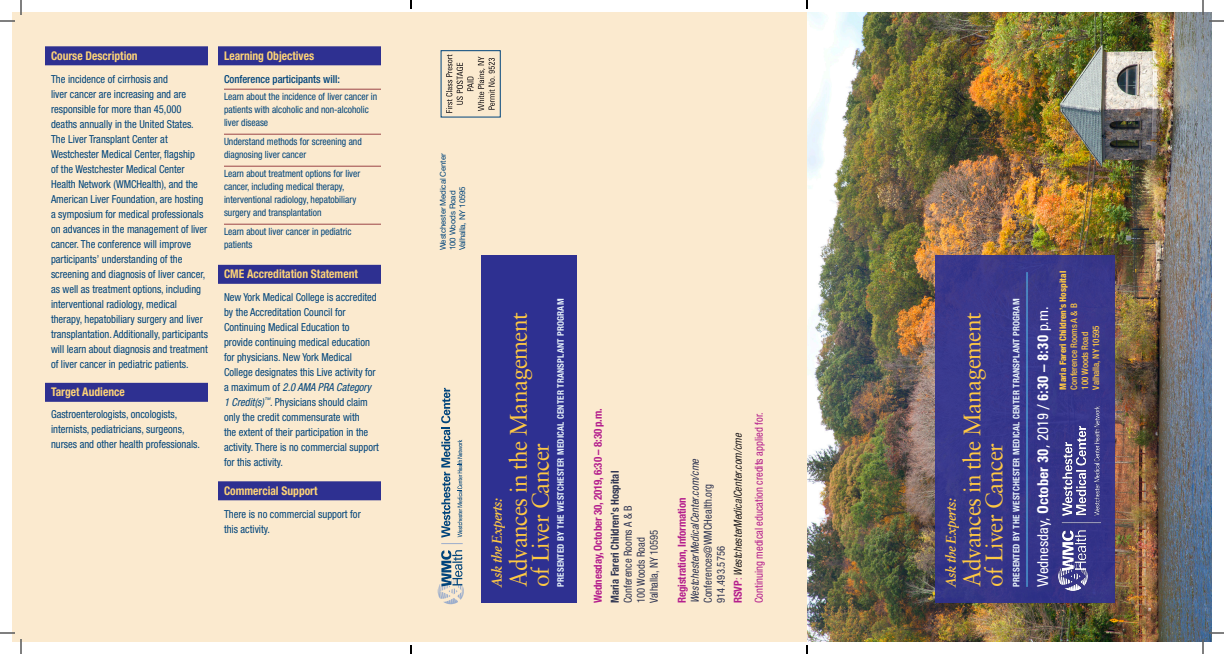
<style>
.page{position:relative;width:1224px;height:654px;background:#fff}
.page>*{position:absolute;margin:0;border:0;box-sizing:border-box;transform-origin:0 0}
.t1{font:24px/22px "Sabon LT Std";letter-spacing:-.03em;color:#fec844;scale:.95 1}
.t2{font:condensed 15px "Zurich BT";color:#fff}
.t3{font:italic 700 14px "Sabon LT Std";letter-spacing:-.03em;color:#fec844;scale:.95 1}
.Subhead_with_Orange{font:700 condensed 12px "Helvetica Neue LT Std";color:#fed477;scale:.96 1}
.Body_Text__Course_De{font:condensed 11px/15px "Helvetica Neue LT Std";color:#00447b;scale:.96 1}
.t4{font:condensed 11px/13px "Helvetica Neue LT Std";color:#303653;scale:.96 1}
.t5{font:condensed 11px "Helvetica Neue LT Std";color:#b41e8d;scale:.96 1}
.t6{font:700 condensed 11px "Helvetica Neue LT Std";letter-spacing:-.01em;color:#b41e8d}
.t7{font:italic condensed 11px "Helvetica Neue LT Std";color:#231f20;scale:.96 1}
.t8{font:700 condensed 11px "Helvetica Neue LT Std";color:#303653;scale:.96 1}
.Body_Text__Course_De-2{font:500 condensed 11px "Helvetica Neue LT Std";color:#00447b;scale:.96 1}
.Body_Text__Course_De-3{font:condensed 10px/13px "Helvetica Neue LT Std";color:#00447b;scale:.96 1}
.t9{font:700 condensed 9px "Helvetica Neue LT Std";letter-spacing:.02em;color:#e8f4fa}
.t10{font:500 condensed 9px "Helvetica Neue LT Std";color:#fec844}
.t11{font:800 condensed 9px "Helvetica Neue LT Std";color:#fec844}
.t12{font:8px "Helvetica Neue LT Std";letter-spacing:-.02em;color:#00447b}
.s1{font-style:italic}
.s2{font-weight:700;color:#b41e8d}
.s3{font-weight:700;font-style:normal;color:#b41e8d}
.s4{font-style:normal;color:#b41e8d}
.s5{font-weight:700}
</style>
<div class="page">
<div style="left:411px;top:12px;width:397px;height:630px;background:#fbeacf"></div>
<svg style="left:438px;top:550px;width:26px;height:55px"></svg>
<svg style="left:441px;top:388px;width:22px;height:156px"></svg>
<div style="left:12px;top:12px;width:399px;height:630px;background:#fbeacf"></div>
<div style="left:45px;top:46px;width:163px;height:19px;background:#2e3091"></div>
<div style="left:45px;top:383px;width:163px;height:19px;background:#2e3091"></div>
<div style="left:218px;top:46px;width:163px;height:19px;background:#2e3091"></div>
<hr style="left:224px;top:89px;width:157px;height:1px;background:#9b4347">
<hr style="left:224px;top:134px;width:157px;height:1px;background:#9b4347">
<hr style="left:224px;top:166px;width:157px;height:1px;background:#9b4347">
<hr style="left:224px;top:224px;width:157px;height:1px;background:#9b4347">
<div style="left:218px;top:265px;width:163px;height:19px;background:#2e3091"></div>
<div style="left:218px;top:481px;width:163px;height:19px;background:#2e3091"></div>
<img style="left:807px;top:12px;width:405px;height:630px">
<div style="left:935px;top:256px;width:179px;height:347px;background:#38378a"></div>
<hr style="left:1027px;top:272px;width:1px;height:315px;background:#56cbf5">
<img style="left:1059px;top:406px;width:42px;height:184px">
<div style="left:481px;top:256px;width:96px;height:347px;background:#2e3091"></div>
<div style="left:441px;top:50px;width:60px;height:68px;border:1px solid #00447b"></div>
<svg style="left:446px;top:54px;width:49px;height:59px"></svg>
<svg style="left:0;top:0;width:22px;height:22px"></svg>
<svg style="left:0;top:632px;width:22px;height:22px"></svg>
<svg style="left:1202px;top:0;width:22px;height:22px"></svg>
<svg style="left:1202px;top:632px;width:22px;height:22px"></svg>
<svg style="left:410px;top:0;width:2px;height:9px"></svg>
<svg style="left:410px;top:645px;width:2px;height:9px"></svg>
<svg style="left:806px;top:0;width:2px;height:9px"></svg>
<svg style="left:806px;top:645px;width:2px;height:9px"></svg>
<p class="Subhead_with_Orange" style="left:51px;top:48px;width:92px">Course Description</p>
<p class="Body_Text__Course_De" style="left:51px;top:71px;width:165px">The incidence of cirrhosis and<br>liver cancer are increasing and are responsible for more than 45,000 deaths annually in the United States.<br>The Liver Transplant Center at Westchester Medical Center, flagship<br>of the Westchester Medical Center Health Network (WMCHealth), and the American Liver Foundation, are hosting a symposium for medical professionals on advances in the management of liver cancer. The conference will improve participants’ understanding of the screening and diagnosis of liver cancer, as well as treatment options, including interventional radiology, medical therapy, hepatobiliary surgery and liver transplantation. Additionally, participants will learn about diagnosis and treatment of liver cancer in pediatric patients.</p>
<p class="Subhead_with_Orange" style="left:51px;top:385px;width:78px">Target Audience</p>
<p class="Body_Text__Course_De" style="left:51px;top:406px;width:157px">Gastroenterologists, oncologists, internists, pediatricians, surgeons, nurses and other health professionals.</p>
<p class="Subhead_with_Orange" style="left:224px;top:48px;width:95px">Learning Objectives</p>
<p class="Body_Text__Course_De-2" style="left:224px;top:72px;width:122px">Conference participants will:</p>
<p class="Body_Text__Course_De-3" style="left:224px;top:90px;width:161px">Learn about the incidence of liver cancer in patients with alcoholic and non-alcoholic liver disease</p>
<p class="Body_Text__Course_De-3" style="left:224px;top:135px;width:145px">Understand methods for screening and diagnosing liver cancer</p>
<p class="Body_Text__Course_De-3" style="left:224px;top:167px;width:144px">Learn about treatment options for liver cancer, including medical therapy, interventional radiology, hepatobiliary surgery and transplantation</p>
<p class="Body_Text__Course_De-3" style="left:224px;top:225px;width:134px">Learn about liver cancer in pediatric patients</p>
<p class="Subhead_with_Orange" style="left:224px;top:267px;width:141px">CME Accreditation Statement</p>
<p class="Body_Text__Course_De" style="left:224px;top:290px;width:163px">New York Medical College is accredited by the Accreditation Council for Continuing Medical Education to provide continuing medical education for physicians. New York Medical College designates this Live activity for a maximum of <span class="s1">2.0 AMA PRA Category 1 Credit(s)</span><sup>™</sup>. Physicians should claim only the credit commensurate with<br>the extent of their participation in the activity. There is no commercial support for this activity.</p>
<p class="Subhead_with_Orange" style="left:224px;top:483px;width:99px">Commercial Support</p>
<p class="Body_Text__Course_De" style="left:224px;top:506px;width:144px">There is no commercial support for this activity.</p>
<p class="t12" style="left:438px;top:250px;width:98px;rotate:-90deg">Westchester Medical Center</p>
<p class="t12" style="left:448px;top:250px;width:61px;rotate:-90deg">100 Woods Road</p>
<p class="t12" style="left:457px;top:250px;width:66px;rotate:-90deg">Valhalla, NY 10595</p>
<p class="t1" style="left:507px;top:587px;width:290px;rotate:-90deg">Advances in the Management of Liver Cancer</p>
<p class="t3" style="left:489px;top:587px;width:95px;rotate:-90deg">Ask the Experts:</p>
<p class="t9" style="left:555px;top:587px;width:290px;rotate:-90deg">PRESENTED BY THE WESTCHESTER MEDICAL CENTER TRANSPLANT PROGRAM</p>
<p class="t6" style="left:591px;top:603px;width:196px;rotate:-90deg">Wednesday, October 30, 2019, 6:30 – 8:30 p.m.</p>
<p class="t8" style="left:608px;top:603px;width:139px;rotate:-90deg">Maria Fareri Children’s Hospital</p>
<p class="t4" style="left:621px;top:603px;width:103px;rotate:-90deg">Conference Rooms A &amp; B</p>
<p class="t4" style="left:634px;top:603px;width:70px;rotate:-90deg">100 Woods Road</p>
<p class="t4" style="left:647px;top:603px;width:78px;rotate:-90deg">Valhalla, NY 10595</p>
<p class="t4" style="left:675px;top:603px;width:152px;rotate:-90deg"><span class="s2">Registration, Information<br></span><span class="s1">WestchesterMedicalCenter.com/cme<br></span>Conferences@WMCHealth.org<br>914.493.5756</p>
<p class="t7" style="left:732px;top:603px;width:179px;rotate:-90deg"><span class="s3">RSVP</span><span class="s4">:</span> WestchesterMedicalCenter.com/cme</p>
<p class="t5" style="left:753px;top:603px;width:200px;rotate:-90deg">Continuing medical education credits applied for.</p>
<p class="t9" style="left:1011px;top:587px;width:290px;rotate:-90deg">PRESENTED BY THE WESTCHESTER MEDICAL CENTER TRANSPLANT PROGRAM</p>
<p class="t1" style="left:961px;top:587px;width:290px;rotate:-90deg">Advances in the Management of Liver Cancer</p>
<p class="t2" style="left:1034px;top:587px;width:282px;rotate:-90deg">Wednesday, <span class="s5">October 30</span>, 2019 <span class="s5">/ 6:30 – 8:30</span> p.m.</p>
<p class="t3" style="left:942px;top:587px;width:95px;rotate:-90deg">Ask the Experts:</p>
<p class="t11" style="left:1057px;top:390px;width:120px;rotate:-90deg">Maria Fareri Children’s Hospital</p>
<p class="t10" style="left:1069px;top:390px;width:87px;rotate:-90deg">Conference Rooms A &amp; B</p>
<p class="t10" style="left:1080px;top:390px;width:59px;rotate:-90deg">100 Woods Road</p>
<p class="t10" style="left:1091px;top:390px;width:66px;rotate:-90deg">Valhalla, NY 10595</p>
</div>
